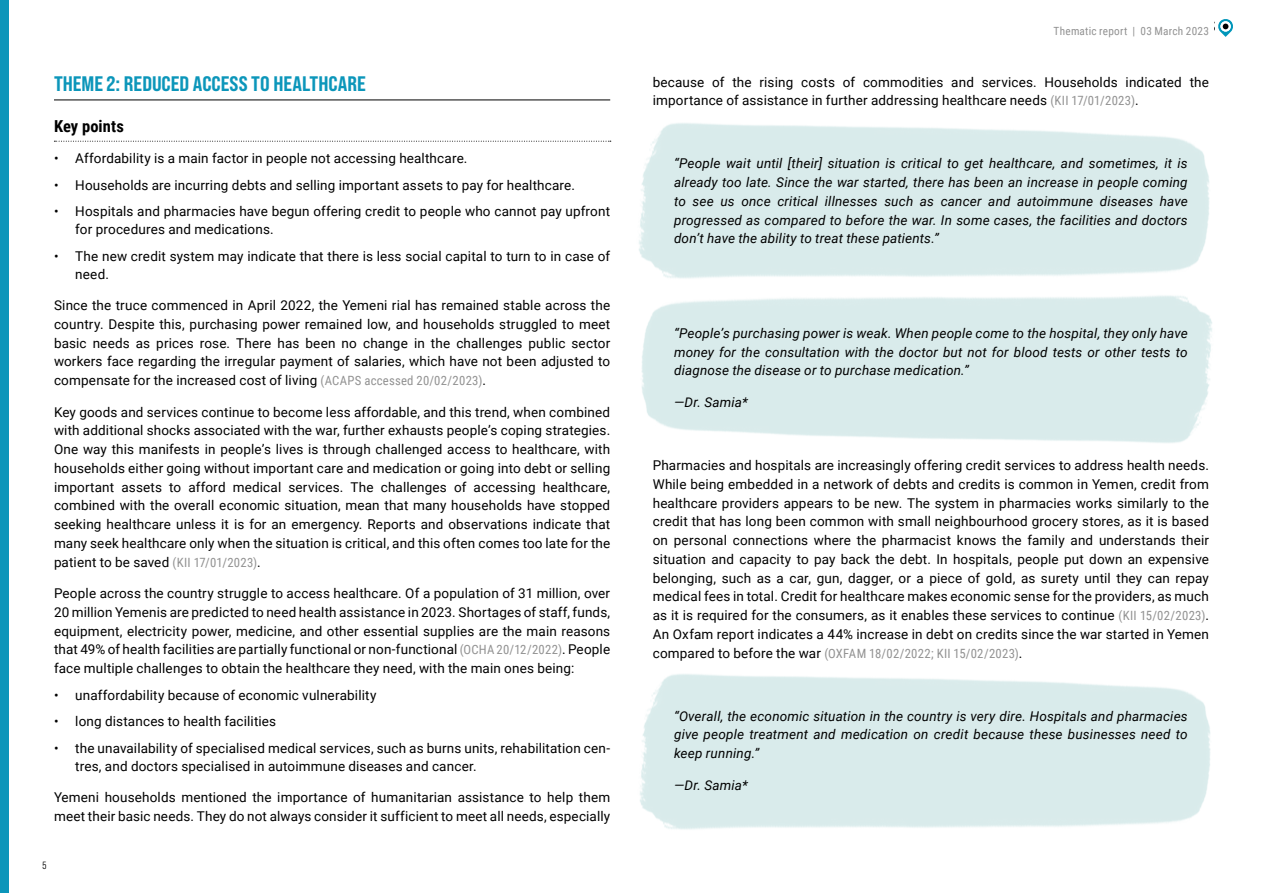
<style>
.page{position:relative;width:1263px;height:893px;background:#fff}
.page>*{position:absolute;margin:0;border:0;box-sizing:border-box;transform-origin:0 0}
.t1{font:21px "Bebas Neue Pro Semi Exp X Bold";color:#0c96ba}
.t2{font:700 16.5px "Roboto Condensed";letter-spacing:.005em;color:#000}
.t3{font:13.5px/18.8px "Roboto";letter-spacing:.01em;color:#000}
.t4{font:italic 13.5px/18.8px "Roboto";letter-spacing:.01em;color:#000;text-align:justify}
.t5{font:12.75px "Roboto Condensed";letter-spacing:.025em;color:#929292}
.t6{font:11.25px "Roboto Condensed";letter-spacing:.02em;color:#929292}
.t7{font:10.5px "Bebas Neue Pro Middle";color:#000}
.s1{font-family:"Roboto Condensed";font-size:12.75px;color:#929292}
.s2{font-family:"Roboto";font-size:13.5px;color:#000}
</style>
<div class="page">
<svg style="left:1218px;top:19px;width:15px;height:18px"></svg>
<div style="left:0;top:0;width:9px;height:893px;background:#0c96ba"></div>
<hr style="left:54px;top:100px;width:556px;height:1px;background:#000">
<svg style="left:54px;top:141px;width:557px;height:1px"></svg>
<h1 class="t1" style="left:54px;top:71px;width:313px">THEME 2: REDUCED ACCESS TO HEALTHCARE</h1>
<p class="t2" style="left:54px;top:115px;width:71px">Key points</p>
<p class="t3" style="left:54px;top:148px;width:415px">• Affordability is a main factor in people not accessing healthcare.</p>
<p class="t3" style="left:54px;top:175px;width:522px">• Households are incurring debts and selling important assets to pay for healthcare.</p>
<p class="t3" style="left:75px;top:202px;width:536px;line-height:18px;text-indent:-21px">• Hospitals and pharmacies have begun offering credit to people who cannot pay upfront for procedures and medications.</p>
<p class="t3" style="left:75px;top:246px;width:536px;line-height:18px;text-indent:-21px">• The new credit system may indicate that there is less social capital to turn to in case of need.</p>
<p class="t3" style="left:54px;top:295px;width:558px;text-align:justify">Since the truce commenced in April 2022, the Yemeni rial has remained stable across the country. Despite this, purchasing power remained low, and households struggled to meet basic needs as prices rose. There has been no change in the challenges public sector workers face regarding the irregular payment of salaries, which have not been adjusted to compensate for the increased cost of living <span class="s1">(ACAPS accessed 20/02/2023)</span>.</p>
<p class="t3" style="left:54px;top:402px;width:558px;text-align:justify">Key goods and services continue to become less affordable, and this trend, when combined with additional shocks associated with the war, further exhausts people’s coping strategies.<br>One way this manifests in people’s lives is through challenged access to healthcare, with households either going without important care and medication or going into debt or selling important assets to afford medical services. The challenges of accessing healthcare, combined with the overall economic situation, mean that many households have stopped seeking healthcare unless it is for an emergency. Reports and observations indicate that many seek healthcare only when the situation is critical, and this often comes too late for the patient to be saved <span class="s1">(KII 17/01/2023)</span>.</p>
<p class="t3" style="left:54px;top:583px;width:558px;text-align:justify">People across the country struggle to access healthcare. Of a population of 31 million, over 20 million Yemenis are predicted to need health assistance in 2023. Shortages of staff, funds, equipment, electricity power, medicine, and other essential supplies are the main reasons that 49% of health facilities are partially functional or non-functional <span class="s1">(OCHA 20/12/2022)</span>. People face multiple challenges to obtain the healthcare they need, with the main ones being:</p>
<p class="t3" style="left:54px;top:685px;width:324px">• unaffordability because of economic vulnerability</p>
<p class="t3" style="left:54px;top:711px;width:224px">• long distances to health facilities</p>
<p class="t3" style="left:75px;top:738px;width:536px;line-height:18px;text-indent:-21px">• the unavailability of specialised medical services, such as burns units, rehabilitation cen&shy;tres, and doctors specialised in autoimmune diseases and cancer.</p>
<p class="t3" style="left:54px;top:787px;width:558px">Yemeni households mentioned the importance of humanitarian assistance to help them meet their basic needs. They do not always consider it sufficient to meet all needs, especially</p>
<p class="t7" style="left:43px;top:859px;width:5px">5</p>
<p class="t6" style="left:1054px;top:24px;width:157px">Thematic report | 03 March 2023</p>
<p class="t3" style="left:653px;top:72px;width:558px">because of the rising costs of commodities and services. Households indicated the importance of assistance in further addressing healthcare needs <span class="s1">(KII 17/01/2023)</span>.</p>
<p class="t4" style="left:674px;top:154px;width:515px">“People wait until [their] situation is critical to get healthcare, and sometimes, it is already too late. Since the war started, there has been an increase in people coming to see us once critical illnesses such as cancer and autoimmune diseases have progressed as compared to before the war. In some cases, the facilities and doctors don’t have the ability to treat these patients.”</p>
<p class="t4" style="left:674px;top:323px;width:515px">“People’s purchasing power is weak. When people come to the hospital, they only have money for the consultation with the doctor but not for blood tests or other tests to diagnose the disease or to purchase medication.”</p>
<p class="t4" style="left:674px;top:392px;width:75px">—Dr. Samia*</p>
<p class="t3" style="left:653px;top:455px;width:558px;text-align:justify">Pharmacies and hospitals are increasingly offering credit services to address health needs.<br>While being embedded in a network of debts and credits is common in Yemen, credit from healthcare providers appears to be new. The system in pharmacies works similarly to the credit that has long been common with small neighbourhood grocery stores, as it is based on personal connections where the pharmacist knows the family and understands their situation and capacity to pay back the debt. In hospitals, people put down an expensive belonging, such as a car, gun, dagger, or a piece of gold, as surety until they can repay medical fees in total. Credit for healthcare makes economic sense for the providers, as much as it is required for the consumers, as it enables these services to continue <span class="s1">(KII 15/02/2023)</span>.<br>An Oxfam report indicates a 44% increase in debt on credits since the war started in Yemen</p>
<p class="t5" style="left:653px;top:644px;width:371px"><span class="s2">compared to before the war</span> (OXFAM 18/02/2022; KII 15/02/2023)<span class="s2">.</span></p>
<p class="t4" style="left:674px;top:706px;width:515px">“Overall, the economic situation in the country is very dire. Hospitals and pharmacies give people treatment and medication on credit because these businesses need to keep running.”</p>
<p class="t4" style="left:674px;top:775px;width:75px">—Dr. Samia*</p>
</div>
